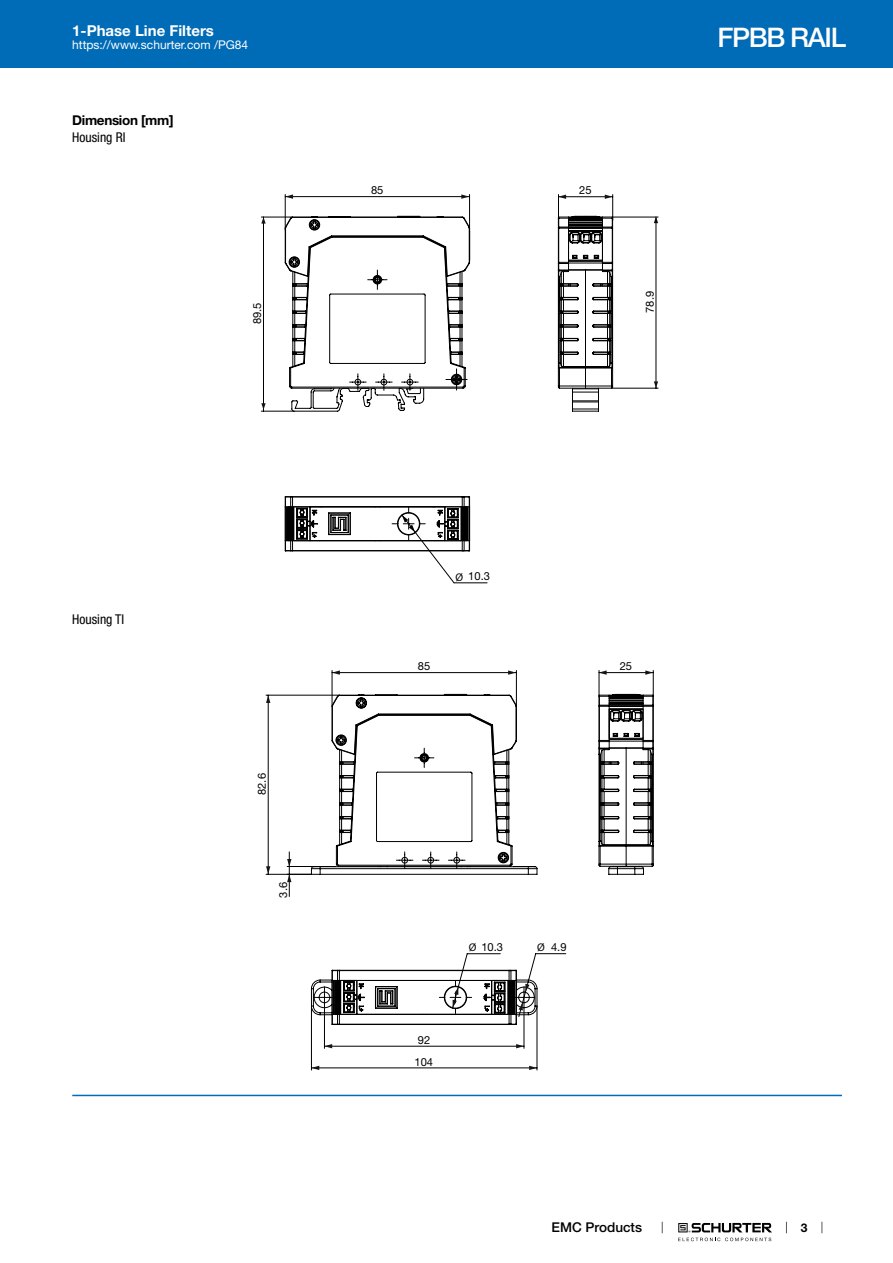
<style>
.page{position:relative;width:893px;height:1263px;background:#fff}
.page>*{position:absolute;margin:0;border:0;box-sizing:border-box;transform-origin:0 0}
.t1{font:500 27px "Helvetica Neue LT";letter-spacing:-.05em;color:#fff}
.t2{font:700 15px "Helvetica Neue LT";color:#fff}
.t3{font:condensed 13.5px "Helvetica Neue LT";color:#000}
.t4{font:700 13.5px "Helvetica Neue LT";letter-spacing:-.025em;color:#000}
.t5{font:500 13.5px "Helvetica Neue LT";color:#000}
.t6{font:12px "Helvetica Neue LT";color:#fff}
.t7{font:700 12px "Helvetica Neue LT";color:#000}
.t8{font:11.1px/21.8px "Helvetica Neue LT";color:#000;text-align:center}
.s1{font-family:"Myriad Pro"}
</style>
<div class="page">
<svg style="left:678px;top:1223px;width:94px;height:18px"></svg>
<div style="left:0;top:0;width:893px;height:68px;background:#006bb6"></div>
<svg style="left:284px;top:216px;width:187px;height:196px"></svg>
<hr style="left:285px;top:194px;width:1px;height:36px;background:#000">
<hr style="left:469px;top:194px;width:1px;height:36px;background:#000">
<hr style="left:285px;top:196px;width:185px;height:1px;background:#000">
<svg style="left:461px;top:194px;width:8px;height:5px"></svg>
<svg style="left:285px;top:194px;width:8px;height:5px"></svg>
<svg style="left:557px;top:195px;width:101px;height:217px"></svg>
<hr style="left:261px;top:217px;width:31px;height:1px;background:#000">
<hr style="left:261px;top:411px;width:33px;height:1px;background:#000">
<hr style="left:263px;top:217px;width:1px;height:194px;background:#000">
<svg style="left:261px;top:403px;width:5px;height:6px"></svg>
<svg style="left:261px;top:217px;width:5px;height:7px"></svg>
<svg style="left:284px;top:496px;width:203px;height:87px"></svg>
<hr style="left:332px;top:670px;width:1px;height:36px;background:#000">
<hr style="left:516px;top:670px;width:1px;height:36px;background:#000">
<hr style="left:332px;top:672px;width:184px;height:1px;background:#000">
<hr style="left:311px;top:1006px;width:1px;height:64px;background:#000">
<hr style="left:537px;top:1006px;width:1px;height:64px;background:#000">
<hr style="left:311px;top:1068px;width:226px;height:1px;background:#000">
<svg style="left:508px;top:670px;width:8px;height:5px"></svg>
<svg style="left:266px;top:694px;width:272px;height:202px"></svg>
<svg style="left:332px;top:670px;width:8px;height:5px"></svg>
<svg style="left:598px;top:670px;width:56px;height:205px"></svg>
<svg style="left:312px;top:1066px;width:7px;height:4px"></svg>
<svg style="left:311px;top:953px;width:255px;height:96px"></svg>
<svg style="left:529px;top:1066px;width:8px;height:4px"></svg>
<hr style="left:72px;top:1095px;width:770px;height:1px;background:#006bb6">
<h2 class="t2" style="left:72px;top:21px;width:143px">1-Phase Line Filters</h2>
<p class="t6" style="left:72px;top:38px;width:178px">https://www.schurter.com /PG84</p>
<p class="t4" style="left:72px;top:112px;width:103px">Dimension [mm]</p>
<p class="t3" style="left:72px;top:130px;width:55px">Housing RI</p>
<p class="t8" style="left:246px;top:324px;width:23px;rotate:-90deg">89.5</p>
<p class="t8" style="left:371px;top:179px;width:14px">85</p>
<p class="t8" style="left:579px;top:179px;width:14px">25</p>
<p class="t8" style="left:639px;top:313px;width:23px;rotate:-90deg">78.9</p>
<h1 class="t1" style="left:717px;top:21px;width:130px">FPBB RAIL</h1>
<p class="t3" style="left:72px;top:611px;width:53px">Housing TI</p>
<p class="t8" style="left:251px;top:795px;width:23px;rotate:-90deg">82.6</p>
<p class="t8" style="left:272px;top:897px;width:17px;rotate:-90deg">3.6</p>
<p class="t8" style="left:456px;top:565px;width:36px"><span class="s1">Ø</span> 10.3</p>
<p class="t8" style="left:418px;top:655px;width:14px">85</p>
<p class="t8" style="left:620px;top:655px;width:14px">25</p>
<p class="t8" style="left:414px;top:1029px;width:20px">92<br>104</p>
<p class="t8" style="left:469px;top:936px;width:36px"><span class="s1">Ø</span> 10.3</p>
<p class="t8" style="left:537px;top:936px;width:31px"><span class="s1">Ø</span> 4.9</p>
<p class="t5" style="left:552px;top:1219px;width:92px">EMC Products</p>
<p class="t7" style="left:801px;top:1220px;width:8px">3</p>
</div>
